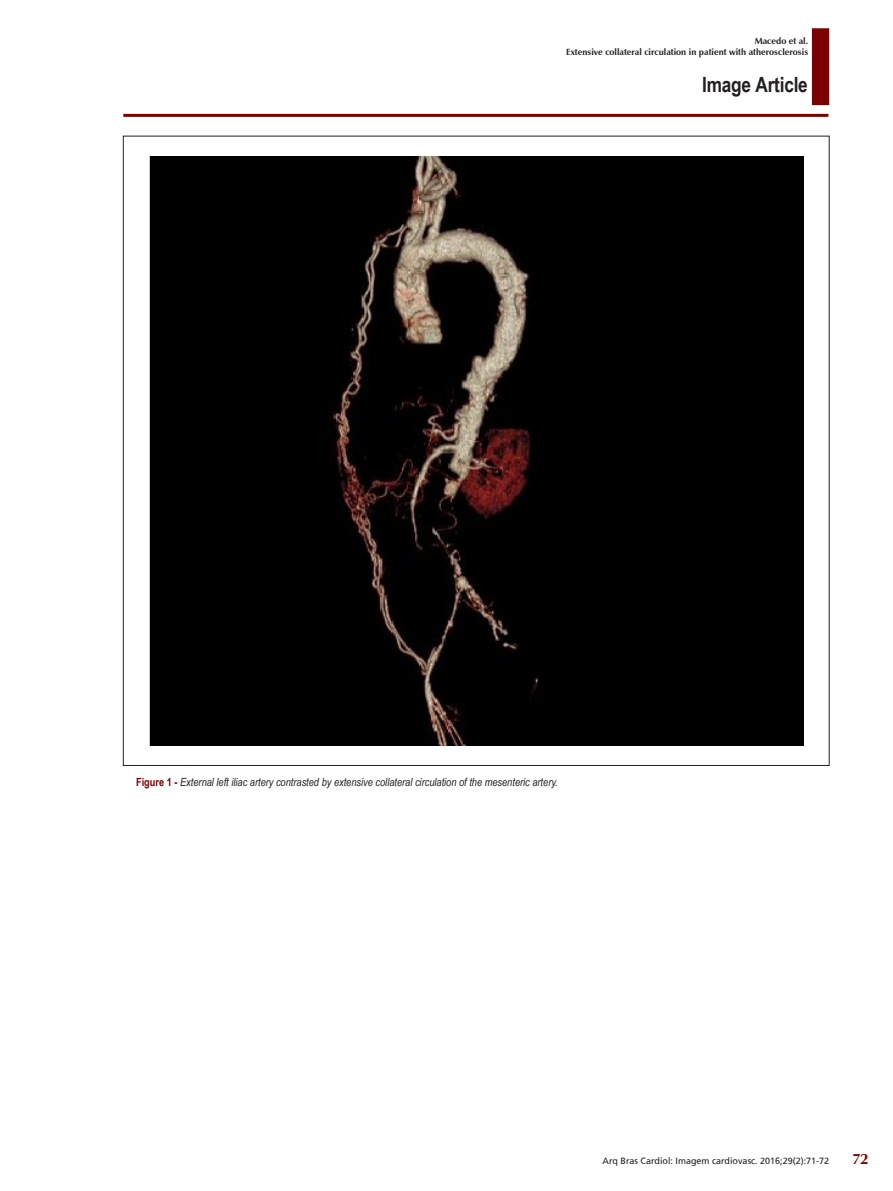
<style>
.page{position:relative;width:893px;height:1191px;background:#fff}
.page>*{position:absolute;margin:0;border:0;box-sizing:border-box;transform-origin:0 0}
.t1{font:700 21px "Arial Narrow";letter-spacing:-.01em;color:#231f20}
.t2{font:700 15px "Zapf Humanist 601 BT";color:#790100}
._06_-_LEGENDA_FIGURA{font:italic 11.25px "Arial Narrow";color:#231f20}
.t3{font:700 9px "Zapf Humanist 601 BT";color:#231f20}
.ARQBRAS{font:9px "Frutiger";color:#231f20}
.s1{font-weight:700;font-style:normal;color:#790100}
</style>
<div class="page">
<div style="left:812px;top:28px;width:17px;height:77px;background:#790100"></div>
<hr style="left:123px;top:114px;width:705px;height:3px;background:#790100">
<img style="left:149px;top:157px;width:655px;height:588px">
<p class="t3" style="left:755px;top:36px;width:55px">Macedo et al.</p>
<p class="t3" style="left:566px;top:47px;width:244px">Extensive collateral circulation in patient with atherosclerosis</p>
<h1 class="t1" style="left:702px;top:69px;width:107px">Image Article</h1>
<p class="_06_-_LEGENDA_FIGURA" style="left:136px;top:774px;width:423px"><span class="s1">Figure 1 -</span> External left iliac artery contrasted by extensive collateral circulation of the mesenteric artery.</p>
<p class="ARQBRAS" style="left:603px;top:1155px;width:228px">Arq Bras Cardiol: Imagem cardiovasc. 2016;29(2):71-72</p>
<p class="t2" style="left:852px;top:1149px;width:18px">72</p>
</div>
